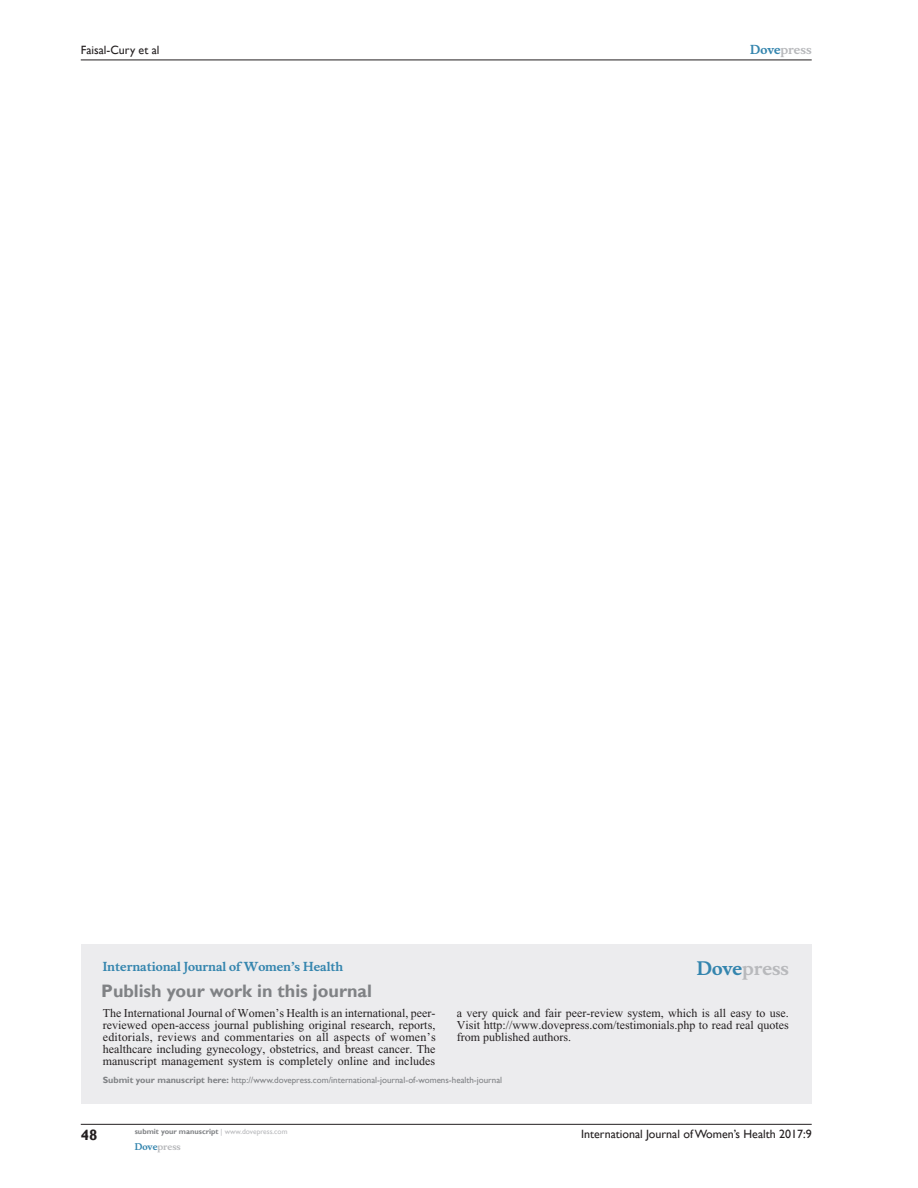
<style>
.page{position:relative;width:918px;height:1188px;background:#fff}
.page>*{position:absolute;margin:0;border:0;box-sizing:border-box;transform-origin:0 0}
.PromBx-H1{font:700 18px "Gill Sans";color:#808285}
.PromBx-Brand{font:700 18px "Musee";color:#b8b9bc}
.t1{font:700 15px "Gill Sans";color:#231f20}
.PromBx-Tx{font:12px/12px "Times New Roman";letter-spacing:.005em;color:#231f20;text-align:justify}
.t2{font:12px "Gill Sans";color:#231f20}
.PromBx-JrnlName{font:700 12px "Musee";color:#3485ae}
.t3{font:700 12px "Musee";color:#b8b9bc}
.PromBx-SubmitMssWebA{font:9px "Gill Sans";color:#808285}
.t4{font:700 9px "Musee";color:#b8b9bc}
.t5{font:700 7.5px "Gill Sans";color:#808285}
.s1{color:#3485ae}
.s2{font-weight:700}
.s3{font-weight:400;color:#b8b9bc}
</style>
<div class="page">
<div style="left:81px;top:944px;width:731px;height:159px;background:#ececee"></div>
<hr style="left:81px;top:1124px;width:731px;height:1px;background:#231f20">
<hr style="left:81px;top:60px;width:731px;height:1px;background:#231f20">
<p class="t2" style="left:81px;top:43px;width:80px">Faisal-Cury et al</p>
<p class="t3" style="left:750px;top:43px;width:63px"><span class="s1">Dove</span>press</p>
<p class="PromBx-JrnlName" style="left:103px;top:959px;width:242px">International Journal of Women’s Health</p>
<p class="PromBx-H1" style="left:101px;top:980px;width:272px">Publish your work in this journal</p>
<p class="PromBx-Brand" style="left:697px;top:958px;width:94px"><span class="s1">Dove</span>press</p>
<p class="PromBx-Tx" style="left:103px;top:1007px;width:334px">The International Journal of Women’s Health is an international, peer&shy;reviewed open-access journal publishing original research, reports, editorials, reviews and commentaries on all aspects of women’s healthcare including gynecology, obstetrics, and breast cancer. The manuscript management system is completely online and includes</p>
<p class="PromBx-Tx" style="left:457px;top:1007px;width:333px">a very quick and fair peer-review system, which is all easy to use.<br>Visit http://www.dovepress.com/testimonials.php to read real quotes from published authors.</p>
<p class="PromBx-SubmitMssWebA" style="left:103px;top:1075px;width:401px"><span class="s2">Submit your manuscript here:</span> http://www.dovepress.com/international-journal-of-womens-health-journal</p>
<p class="t1" style="left:81px;top:1126px;width:18px">48</p>
<p class="t5" style="left:135px;top:1127px;width:154px">submit your manuscript <span class="s3">| www.dovepress.com</span></p>
<p class="t4" style="left:135px;top:1141px;width:48px"><span class="s1">Dove</span>press</p>
<p class="t2" style="left:581px;top:1127px;width:232px">International Journal of Women’s Health 2017:9</p>
</div>
